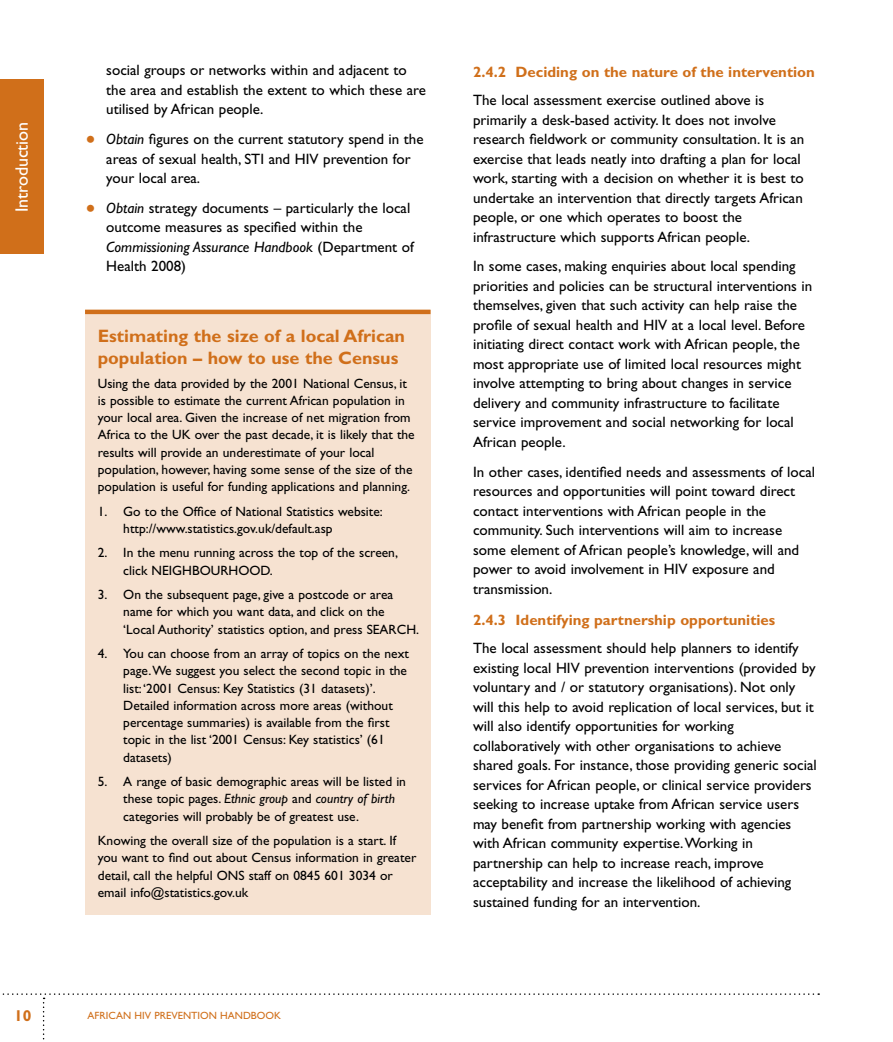
<style>
.page{position:relative;width:893px;height:1042px;background:#fff}
.page>*{position:absolute;margin:0;border:0;box-sizing:border-box;transform-origin:0 0}
.t1{font:700 18px/22.5px "Gill Sans";color:#d06f1a}
.t2{font:18px "Gill Sans";letter-spacing:-.005em;color:#fff}
.t3{font:700 15.75px "Gill Sans";color:#d06f1a}
.t4{font:15px/19.5px "Gill Sans";color:#000}
.t5{font:700 15px "Gill Sans";color:#d06f1a}
.t6{font:13.5px/17.2px "Gill Sans";color:#000}
.t7{font:10.5px "Gill Sans";color:#d06f1a}
.s1{font-style:italic;font-size:28.5px;color:#d06f1a}
.s2{font-style:italic}
</style>
<div class="page">
<svg style="left:2px;top:993px;width:817px;height:47px"></svg>
<div style="left:0;top:80px;width:43px;height:174px;background:#d06f1a"></div>
<div style="left:85px;top:311px;width:346px;height:604px;background:#f6e2d1"></div>
<hr style="left:85px;top:310px;width:346px;height:4px;background:#d06f1a">
<p class="t2" style="left:12px;top:212px;width:92px;rotate:-90deg">Introduction</p>
<p class="t4" style="left:106px;top:60px;width:321px">social groups or networks within and adjacent to the area and establish the extent to which these are utilised by African people.</p>
<p class="t4" style="left:106px;top:129px;width:319px;text-indent:-21px"><span class="s1">•</span> <span class="s2">Obtain</span> figures on the current statutory spend in the areas of sexual health, STI and HIV prevention for your local area.</p>
<p class="t4" style="left:106px;top:198px;width:309px;text-indent:-21px"><span class="s1">•</span> <span class="s2">Obtain</span> strategy documents – particularly the local outcome measures as specified within the <span class="s2">Commissioning Assurance Handbook</span> (Department of Health 2008)</p>
<p class="t1" style="left:98px;top:324px;width:309px">Estimating the size of a local African population – how to use the Census</p>
<p class="t6" style="left:98px;top:374px;width:318px">Using the data provided by the 2001 National Census, it is possible to estimate the current African population in your local area. Given the increase of net migration from Africa to the UK over the past decade, it is likely that the results will provide an underestimate of your local population, however, having some sense of the size of the population is useful for funding applications and planning.</p>
<p class="t6" style="left:123px;top:502px;width:261px;text-indent:-26px">1. Go to the Office of National Statistics website: http://www.statistics.gov.uk/default.asp</p>
<p class="t6" style="left:123px;top:544px;width:276px;text-indent:-26px">2. In the menu running across the top of the screen, click NEIGHBOURHOOD.</p>
<p class="t6" style="left:123px;top:586px;width:297px;text-indent:-26px">3. On the subsequent page, give a postcode or area name for which you want data, and click on the ‘Local Authority’ statistics option, and press SEARCH.</p>
<p class="t6" style="left:123px;top:645px;width:287px;text-indent:-26px">4. You can choose from an array of topics on the next page. We suggest you select the second topic in the list: ‘2001 Census: Key Statistics (31 datasets)’.<br>Detailed information across more areas (without percentage summaries) is available from the first topic in the list ‘2001 Census: Key statistics’ (61 datasets)</p>
<p class="t6" style="left:123px;top:773px;width:284px;text-indent:-26px">5. A range of basic demographic areas will be listed in these topic pages. <span class="s2">Ethnic group</span> and <span class="s2">country of birth </span>categories will probably be of greatest use.</p>
<p class="t6" style="left:98px;top:832px;width:320px">Knowing the overall size of the population is a start. If you want to find out about Census information in greater detail, call the helpful ONS staff on 0845 601 3034 or email info@statistics.gov.uk</p>
<p class="t3" style="left:14px;top:1006px;width:19px">10</p>
<p class="t7" style="left:88px;top:1010px;width:195px">AFRICAN HIV PREVENTION HANDBOOK</p>
<p class="t5" style="left:473px;top:63px;width:343px">2.4.2 Deciding on the nature of the intervention</p>
<p class="t4" style="left:473px;top:90px;width:333px">The local assessment exercise outlined above is primarily a desk-based activity. It does not involve research fieldwork or community consultation. It is an exercise that leads neatly into drafting a plan for local work, starting with a decision on whether it is best to undertake an intervention that directly targets African people, or one which operates to boost the infrastructure which supports African people.</p>
<p class="t4" style="left:473px;top:256px;width:341px">In some cases, making enquiries about local spending priorities and policies can be structural interventions in themselves, given that such activity can help raise the profile of sexual health and HIV at a local level. Before initiating direct contact work with African people, the most appropriate use of limited local resources might involve attempting to bring about changes in service delivery and community infrastructure to facilitate service improvement and social networking for local African people.</p>
<p class="t4" style="left:473px;top:462px;width:344px">In other cases, identified needs and assessments of local resources and opportunities will point toward direct contact interventions with African people in the community. Such interventions will aim to increase some element of African people’s knowledge, will and power to avoid involvement in HIV exposure and transmission.</p>
<p class="t5" style="left:473px;top:611px;width:304px">2.4.3 Identifying partnership opportunities</p>
<p class="t4" style="left:473px;top:638px;width:345px">The local assessment should help planners to identify existing local HIV prevention interventions (provided by voluntary and / or statutory organisations). Not only will this help to avoid replication of local services, but it will also identify opportunities for working collaboratively with other organisations to achieve shared goals. For instance, those providing generic social services for African people, or clinical service providers seeking to increase uptake from African service users may benefit from partnership working with agencies with African community expertise. Working in partnership can help to increase reach, improve acceptability and increase the likelihood of achieving sustained funding for an intervention.</p>
</div>
